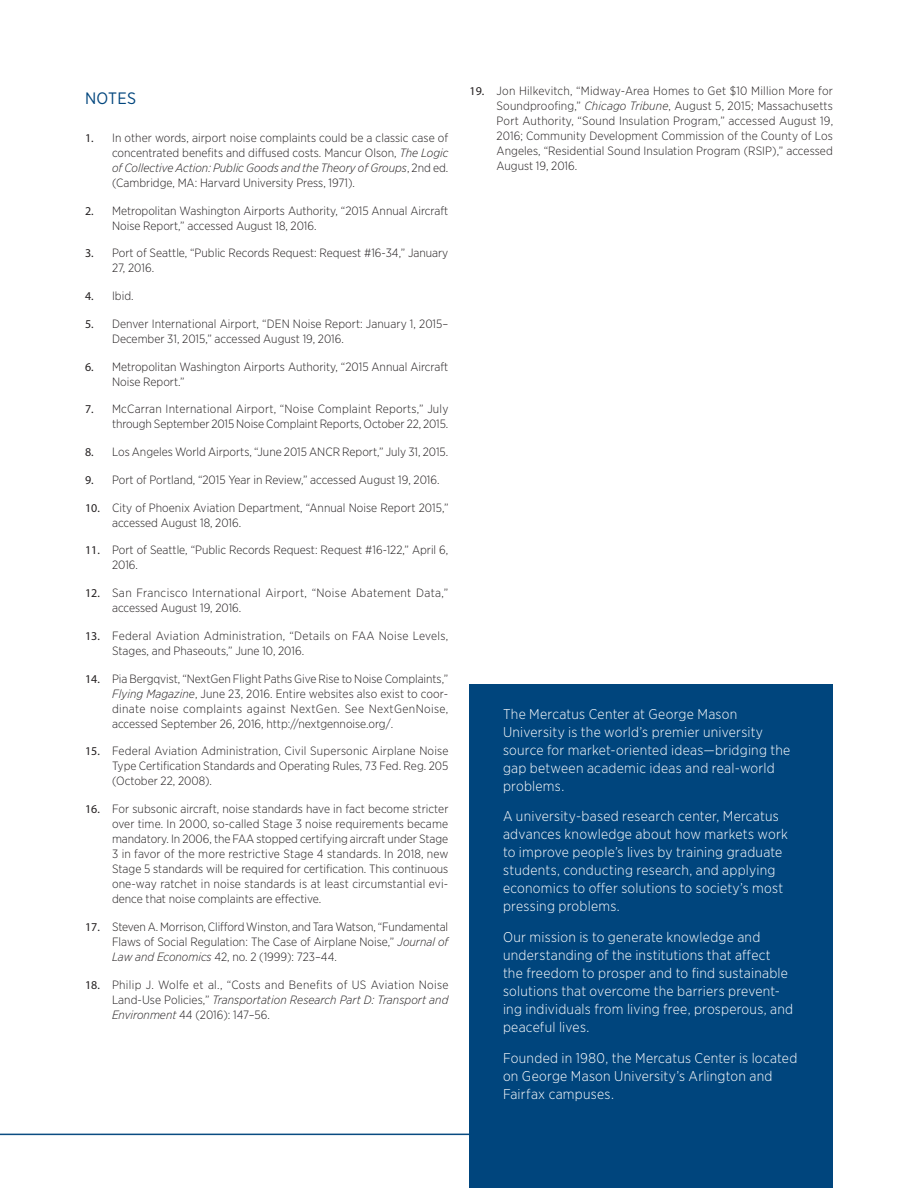
<style>
.page{position:relative;width:918px;height:1188px;background:#fff}
.page>*{position:absolute;margin:0;border:0;box-sizing:border-box;transform-origin:0 0}
.t1{font:16.5px "Gotham Narrow";letter-spacing:.02em;color:#00457d}
.t2{font:300 14.1px/18px "Gotham Narrow";letter-spacing:.015em;color:#fff}
.t3{font:300 12px/15px "Gotham Narrow";color:#231f20;text-align:justify}
.t4{font:300 12px/15px "Gotham Narrow";letter-spacing:.02em;color:#231f20}
.t5{font:300 12px/15px "Gotham Narrow";letter-spacing:.03em;color:#231f20}
.s1{font-family:"Myriad Pro";font-weight:400}
.s2{font-style:italic}
</style>
<div class="page">
<hr style="left:0;top:1134px;width:504px;height:1px;background:#00457d">
<div style="left:470px;top:684px;width:363px;height:504px;background:#00457d"></div>
<h1 class="t1" style="left:85px;top:88px;width:53px">NOTES</h1>
<p class="t3" style="left:112px;top:130px;width:338px;text-indent:-27px"><span class="s1">1.</span> In other words, airport noise complaints could be a classic case of concentrated benefits and diffused costs. Mancur Olson, <span class="s2">The Logic of Collective Action: Public Goods and the Theory of Groups</span>, 2nd ed. (Cambridge, MA: Harvard University Press, 1971).</p>
<p class="t3" style="left:112px;top:203px;width:338px;text-indent:-27px"><span class="s1">2.</span> Metropolitan Washington Airports Authority, “2015 Annual Aircraft<br>Noise Report,” accessed August 18, 2016.</p>
<p class="t3" style="left:112px;top:245px;width:338px;text-indent:-27px"><span class="s1">3.</span> Port of Seattle, “Public Records Request: Request #16-34,” January<br>27, 2016.</p>
<p class="t3" style="left:85px;top:288px;width:50px"><span class="s1">4.</span> Ibid.</p>
<p class="t3" style="left:112px;top:316px;width:338px;text-indent:-27px"><span class="s1">5.</span> Denver International Airport, “DEN Noise Report: January 1, 2015–<br>December 31, 2015,” accessed August 19, 2016.</p>
<p class="t3" style="left:112px;top:359px;width:338px;text-indent:-27px"><span class="s1">6.</span> Metropolitan Washington Airports Authority, “2015 Annual Aircraft<br>Noise Report.”</p>
<p class="t3" style="left:85px;top:401px;width:365px;text-align:right"><span class="s1">7.</span> McCarran International Airport, “Noise Complaint Reports,” July through September 2015 Noise Complaint Reports, October 22, 2015.</p>
<p class="t3" style="left:85px;top:444px;width:365px"><span class="s1">8.</span> Los Angeles World Airports, “June 2015 ANCR Report,” July 31, 2015.</p>
<p class="t3" style="left:85px;top:472px;width:356px"><span class="s1">9.</span> Port of Portland, “2015 Year in Review,” accessed August 19, 2016.</p>
<p class="t3" style="left:112px;top:500px;width:338px;text-indent:-27px"><span class="s1">10.</span> City of Phoenix Aviation Department, “Annual Noise Report 2015,” accessed August 18, 2016.</p>
<p class="t3" style="left:112px;top:542px;width:338px;text-indent:-27px"><span class="s1">11.</span> Port of Seattle, “Public Records Request: Request #16-122,” April 6,<br>2016.</p>
<p class="t5" style="left:112px;top:585px;width:338px;text-indent:-27px"><span class="s1">12.</span> San Francisco International Airport, “Noise Abatement Data,” accessed August 19, 2016.</p>
<p class="t4" style="left:112px;top:628px;width:338px;text-indent:-27px"><span class="s1">13.</span> Federal Aviation Administration, “Details on FAA Noise Levels,<br>Stages, and Phaseouts,” June 10, 2016.</p>
<p class="t3" style="left:112px;top:671px;width:338px;text-indent:-27px"><span class="s1">14.</span> Pia Bergqvist, “NextGen Flight Paths Give Rise to Noise Complaints,” <span class="s2">Flying Magazine</span>, June 23, 2016. Entire websites also exist to coor&shy;dinate noise complaints against NextGen. See NextGenNoise, accessed September 26, 2016, http://nextgennoise.org/.</p>
<p class="t3" style="left:112px;top:743px;width:338px;text-indent:-27px"><span class="s1">15.</span> Federal Aviation Administration, Civil Supersonic Airplane Noise Type Certification Standards and Operating Rules, 73 Fed. Reg. 205 (October 22, 2008).</p>
<p class="t3" style="left:112px;top:801px;width:338px;text-indent:-27px"><span class="s1">16.</span> For subsonic aircraft, noise standards have in fact become stricter over time. In 2000, so-called Stage 3 noise requirements became mandatory. In 2006, the FAA stopped certifying aircraft under Stage 3 in favor of the more restrictive Stage 4 standards. In 2018, new Stage 5 standards will be required for certification. This continuous one-way ratchet in noise standards is at least circumstantial evi&shy;dence that noise complaints are effective.</p>
<p class="t3" style="left:112px;top:919px;width:338px;text-indent:-27px"><span class="s1">17.</span> Steven A. Morrison, Clifford Winston, and Tara Watson, “Fundamental Flaws of Social Regulation: The Case of Airplane Noise,” <span class="s2">Journal of Law and Economics</span> 42, no. 2 (1999): 723–44.</p>
<p class="t3" style="left:112px;top:977px;width:338px;text-indent:-27px"><span class="s1">18.</span> Philip J. Wolfe et al., “Costs and Benefits of US Aviation Noise Land-Use Policies,” <span class="s2">Transportation Research Part D: Transport and Environment</span> 44 (2016): 147–56.</p>
<p class="t3" style="left:497px;top:83px;width:338px;text-indent:-27px"><span class="s1">19.</span> Jon Hilkevitch, “Midway-Area Homes to Get $10 Million More for Soundproofing,” <span class="s2">Chicago Tribune</span>, August 5, 2015; Massachusetts Port Authority, “Sound Insulation Program,” accessed August 19, 2016; Community Development Commission of the County of Los Angeles, “Residential Sound Insulation Program (RSIP),” accessed August 19, 2016.</p>
<p class="t2" style="left:503px;top:704px;width:289px">The Mercatus Center at George Mason University is the world’s premier university source for market-oriented ideas—bridging the gap between academic ideas and real-world problems.</p>
<p class="t2" style="left:503px;top:807px;width:286px">A university-based research center, Mercatus advances knowledge about how markets work to improve people’s lives by training graduate students, conducting research, and applying economics to offer solutions to society’s most pressing problems.</p>
<p class="t2" style="left:503px;top:928px;width:292px">Our mission is to generate knowledge and understanding of the institutions that affect the freedom to prosper and to find sustainable solutions that overcome the barriers prevent&shy;ing individuals from living free, prosperous, and peaceful lives.</p>
<p class="t2" style="left:503px;top:1048px;width:296px">Founded in 1980, the Mercatus Center is located on George Mason University’s Arlington and<br>Fairfax campuses.</p>
</div>
